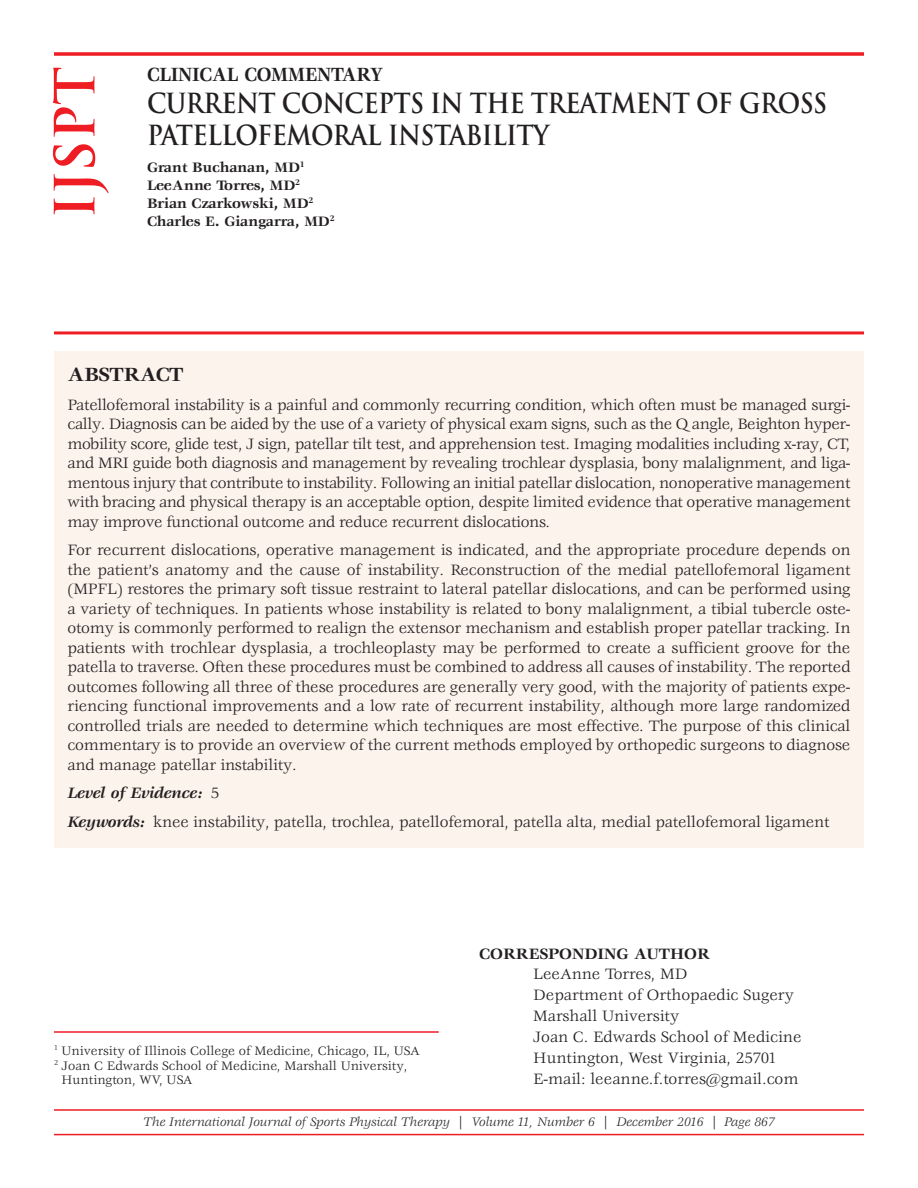
<style>
.page{position:relative;width:918px;height:1188px;background:#fff}
.page>*{position:absolute;margin:0;border:0;box-sizing:border-box;transform-origin:0 0}
.t1{font:700 54px "Trajan Pro";color:#ee1d23}
.t2{font:700 27px/32.2px "Trajan Pro";letter-spacing:-.025em;color:#231f20;scale:.9 1}
.t3{font:700 21px "Veljovic Std";letter-spacing:-.01em;color:#231f20;scale:.9 1}
.t4{font:700 21px "Veljovic Std";letter-spacing:-.01em;color:#231f20}
.t5{font:16.5px/19.5px "Veljovic Std";letter-spacing:-.01em;color:#231f20;text-align:justify}
.t6{font:700 16.5px "Veljovic Std";color:#231f20}
.t7{font:700 15px/18px "Veljovic Std";letter-spacing:-.01em;color:#231f20}
.t8{font:13.5px "Veljovic Std";color:#231f20}
.t9{font:italic 13.5px "Veljovic Std";color:#231f20}
.s1{font-weight:700;font-style:italic}
</style>
<div class="page">
<hr style="left:54px;top:1109px;width:810px;height:2px;background:#ee1d23">
<hr style="left:54px;top:1134px;width:810px;height:1px;background:#ee1d23">
<div style="left:54px;top:351px;width:810px;height:497px;background:#fdf3ed"></div>
<svg style="left:54px;top:52px;width:810px;height:4px;background:#ef383e"></svg>
<hr style="left:54px;top:1031px;width:385px;height:2px;background:#ee1d23">
<hr style="left:54px;top:331px;width:810px;height:3px;background:#ee1d23">
<h1 class="t1" style="left:44px;top:219px;width:154px;rotate:-90deg">IJSPT</h1>
<p class="t3" style="left:147px;top:66px;width:264px">CLINICAL COMMENTARY</p>
<h2 class="t2" style="left:147px;top:88px;width:757px">CURRENT CONCEPTS IN THE TREATMENT OF GROSS<br>PATELLOFEMORAL INSTABILITY</h2>
<p class="t7" style="left:147px;top:159px;width:189px">Grant Buchanan, MD<sup>1<br></sup>LeeAnne Torres, MD<sup>2<br></sup>Brian Czarkowski, MD<sup>2<br></sup>Charles E. Giangarra, MD<sup>2</sup></p>
<p class="t4" style="left:68px;top:366px;width:118px">ABSTRACT</p>
<p class="t5" style="left:68px;top:396px;width:785px">Patellofemoral instability is a painful and commonly recurring condition, which often must be managed surgi&shy;cally. Diagnosis can be aided by the use of a variety of physical exam signs, such as the Q angle, Beighton hyper&shy;mobility score, glide test, J sign, patellar tilt test, and apprehension test. Imaging modalities including x-ray, CT, and MRI guide both diagnosis and management by revealing trochlear dysplasia, bony malalignment, and liga&shy;mentous injury that contribute to instability. Following an initial patellar dislocation, nonoperative management with bracing and physical therapy is an acceptable option, despite limited evidence that operative management may improve functional outcome and reduce recurrent dislocations.</p>
<p class="t5" style="left:68px;top:541px;width:785px">For recurrent dislocations, operative management is indicated, and the appropriate procedure depends on the patient’s anatomy and the cause of instability. Reconstruction of the medial patellofemoral ligament (MPFL) restores the primary soft tissue restraint to lateral patellar dislocations, and can be performed using a variety of techniques. In patients whose instability is related to bony malalignment, a tibial tubercle oste&shy;otomy is commonly performed to realign the extensor mechanism and establish proper patellar tracking. In patients with trochlear dysplasia, a trochleoplasty may be performed to create a sufficient groove for the patella to traverse. Often these procedures must be combined to address all causes of instability. The reported outcomes following all three of these procedures are generally very good, with the majority of patients expe&shy;riencing functional improvements and a low rate of recurrent instability, although more large randomized controlled trials are needed to determine which techniques are most effective. The purpose of this clinical commentary is to provide an overview of the current methods employed by orthopedic surgeons to diagnose and manage patellar instability.</p>
<p class="t5" style="left:68px;top:780px;width:764px;line-height:28.5px"><span class="s1">Level of Evidence:</span> 5<br><span class="s1">Keywords:</span> knee instability, patella, trochlea, patellofemoral, patella alta, medial patellofemoral ligament</p>
<p class="t8" style="left:54px;top:1045px;width:367px"><sup>1</sup> University of Illinois College of Medicine, Chicago, IL, USA</p>
<p class="t8" style="left:54px;top:1060px;width:355px"><sup>2</sup> Joan C Edwards School of Medicine, Marshall University,</p>
<p class="t8" style="left:62px;top:1075px;width:132px">Huntington, WV, USA</p>
<p class="t6" style="left:479px;top:947px;width:232px">CORRESPONDING AUTHOR</p>
<p class="t5" style="left:533px;top:965px;width:270px;line-height:21px;text-align:left">LeeAnne Torres, MD<br>Department of Orthopaedic Sugery<br>Marshall University<br>Joan C. Edwards School of Medicine<br>Huntington, West Virginia, 25701<br>E-mail: leeanne.f.torres@gmail.com</p>
<p class="t9" style="left:143px;top:1117px;width:633px">The International Journal of Sports Physical Therapy | Volume 11, Number 6 | December 2016 | Page 867</p>
</div>
